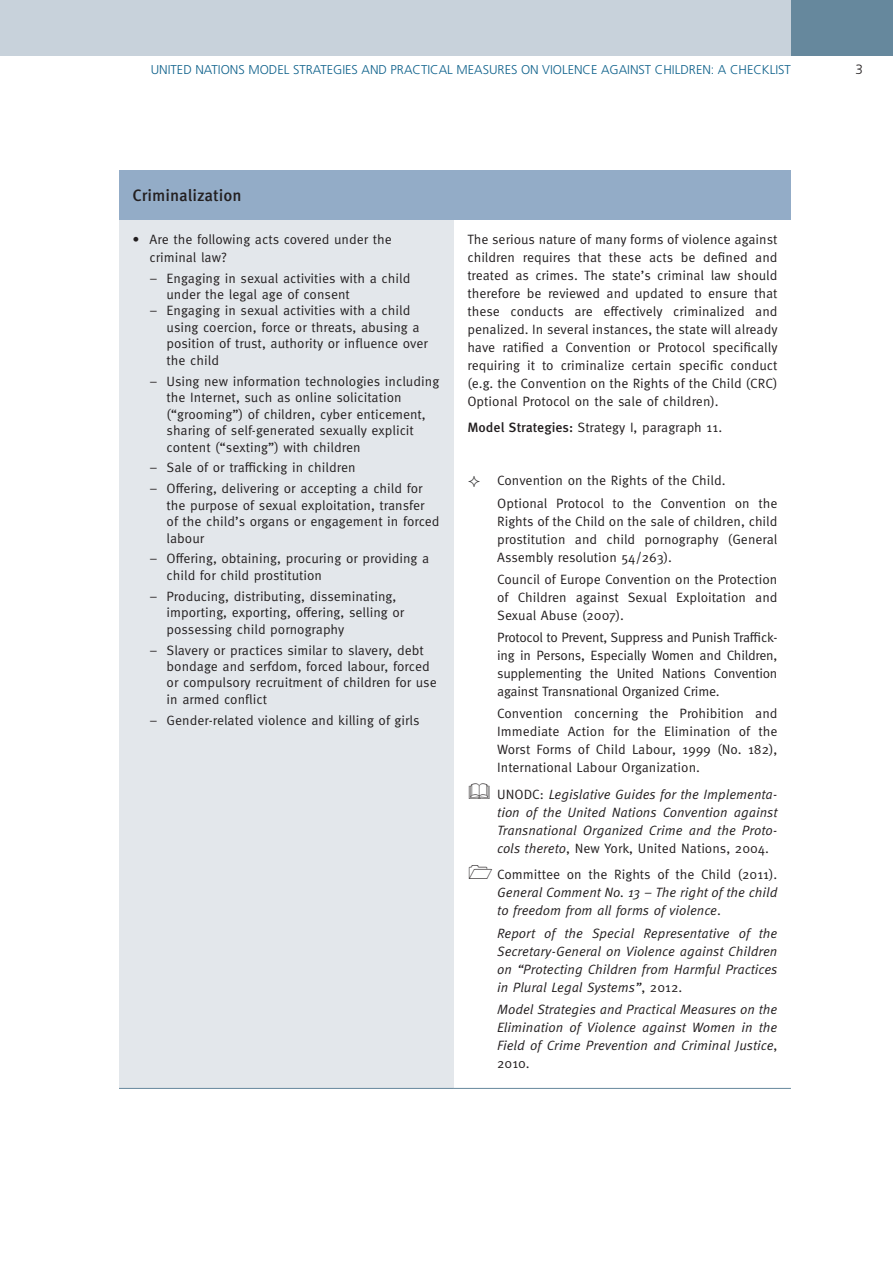
<style>
.page{position:relative;width:893px;height:1263px;background:#fff}
.page>*{position:absolute;margin:0;border:0;box-sizing:border-box;transform-origin:0 0}
.t1{font:500 16.5px "Meta OT";color:#231f20}
.t2{font:13.5px/18px "Meta OT Norm";color:#231f20}
.t3{font:13.5px/18px "Meta OT Norm Ita";color:#231f20;text-align:justify}
.t4{font:300 13.5px "Frutiger LT Std";color:#231f20}
.t5{font:300 12.75px "Frutiger LT Std";color:#0e618b}
.s1{font-family:"Meta OT";font-weight:500}
.s2{font-family:"Meta OT Norm"}
.s3{font-family:"Meta OT Norm Ita"}
</style>
<div class="page">
<div style="left:0;top:0;width:893px;height:55px;background:#c8d2db"></div>
<div style="left:791px;top:0;width:102px;height:55px;background:#66889d"></div>
<div style="left:119px;top:170px;width:672px;height:50px;background:#93acc7"></div>
<div style="left:119px;top:220px;width:335px;height:868px;background:#e3e7eb"></div>
<hr style="left:119px;top:1088px;width:335px;height:1px;background:#66889d">
<hr style="left:454px;top:1088px;width:337px;height:1px;background:#66889d">
<p class="t5" style="left:151px;top:63px;width:642px">UNITED NATIONS MODEL STRATEGIES AND PRACTICAL MEASURES ON VIOLENCE AGAINST CHILDREN: A CHECKLIST</p>
<p class="t4" style="left:855px;top:62px;width:9px">3</p>
<p class="t1" style="left:133px;top:185px;width:111px">Criminalization</p>
<p class="t2" style="left:150px;top:230px;width:244px;text-indent:-17px">• Are the following acts covered under the criminal law?</p>
<p class="t2" style="left:167px;top:270px;width:245px;line-height:16.5px;text-indent:-17px">– Engaging in sexual activities with a child under the legal age of consent</p>
<p class="t2" style="left:167px;top:303px;width:263px;line-height:16.5px;text-indent:-17px">– Engaging in sexual activities with a child using coercion, force or threats, abusing a position of trust, authority or influence over the child</p>
<p class="t2" style="left:167px;top:373px;width:274px;line-height:16.5px;text-indent:-17px">– Using new information technologies including the Internet, such as online solicitation (“grooming”) of children, cyber enticement, sharing of self-generated sexually explicit content (“sexting”) with children</p>
<p class="t2" style="left:150px;top:459px;width:208px">– Sale of or trafficking in children</p>
<p class="t2" style="left:167px;top:480px;width:275px;line-height:16.5px;text-indent:-17px">– Offering, delivering or accepting a child for the purpose of sexual exploitation, transfer<br>of the child’s organs or engagement in forced labour</p>
<p class="t2" style="left:167px;top:551px;width:264px;line-height:16.5px;text-indent:-17px">– Offering, obtaining, procuring or providing a child for child prostitution</p>
<p class="t2" style="left:167px;top:588px;width:239px;line-height:16.5px;text-indent:-17px">– Producing, distributing, disseminating, importing, exporting, offering, selling or possessing child pornography</p>
<p class="t2" style="left:167px;top:642px;width:272px;line-height:16.5px;text-indent:-17px">– Slavery or practices similar to slavery, debt bondage and serfdom, forced labour, forced or compulsory recruitment of children for use in armed conflict</p>
<p class="t2" style="left:150px;top:711px;width:272px">– Gender-related violence and killing of girls</p>
<p class="t2" style="left:467px;top:230px;width:312px;text-align:justify">The serious nature of many forms of violence against children requires that these acts be defined and treated as crimes. The state’s criminal law should therefore be reviewed and updated to ensure that these conducts are effectively criminalized and penalized. In several instances, the state will already have ratified a Convention or Protocol specifically requiring it to criminalize certain specific conduct (e.g. the Convention on the Rights of the Child (CRC)<br>Optional Protocol on the sale of children).</p>
<p class="t2" style="left:467px;top:419px;width:254px"><span class="s1">Model Strategies:</span> Strategy I, paragraph 11.</p>
<p class="t2" style="left:497px;top:470px;width:282px;line-height:22.2px">Convention on the Rights of the Child.<br>Optional Protocol to the Convention on the</p>
<p class="t2" style="left:497px;top:512px;width:282px;text-align:justify">Rights of the Child on the sale of children, child prostitution and child pornography (General Assembly resolution 54/263).</p>
<p class="t2" style="left:497px;top:570px;width:282px;text-align:justify">Council of Europe Convention on the Protection of Children against Sexual Exploitation and Sexual Abuse (2007).</p>
<p class="t2" style="left:497px;top:628px;width:282px;text-align:justify">Protocol to Prevent, Suppress and Punish Traffick&shy;ing in Persons, Especially Women and Children, supplementing the United Nations Convention against Transnational Organized Crime.</p>
<p class="t2" style="left:497px;top:705px;width:282px;text-align:justify">Convention concerning the Prohibition and Immediate Action for the Elimination of the Worst Forms of Child Labour, 1999 (No. 182), International Labour Organization.</p>
<p class="t3" style="left:497px;top:785px;width:282px"><span class="s2">UNODC:</span> Legislative Guides for the Implementa&shy;tion of the United Nations Convention against Transnational Organized Crime and the Proto-</p>
<p class="t2" style="left:497px;top:835px;width:280px;line-height:26.5px"><span class="s3">cols thereto</span>, New York, United Nations, 2004.<br>Committee on the Rights of the Child (2011).</p>
<p class="t3" style="left:497px;top:884px;width:282px">General Comment No. 13 – The right of the child to freedom from all forms of violence<span class="s2">.</span></p>
<p class="t3" style="left:497px;top:924px;width:282px">Report of the Special Representative of the Secretary-General on Violence against Children on “Protecting Children from Harmful Practices in Plural Legal Systems”<span class="s2">, 2012.</span></p>
<p class="t3" style="left:497px;top:1000px;width:282px">Model Strategies and Practical Measures on the Elimination of Violence against Women in the Field of Crime Prevention and Criminal Justice<span class="s2">,</span></p>
<p class="t2" style="left:497px;top:1054px;width:32px">2010.</p>
</div>
